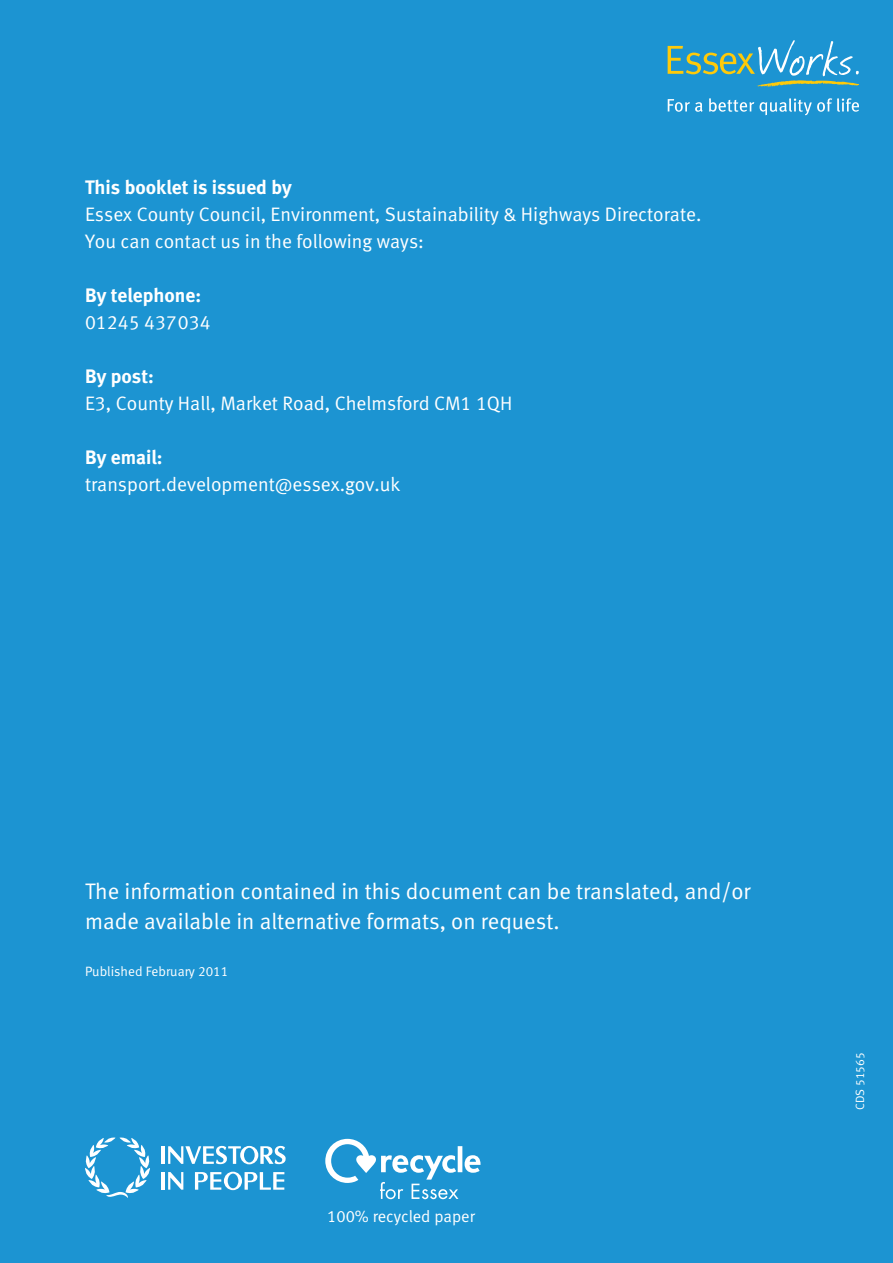
<style>
.page{position:relative;width:893px;height:1263px;background:#1c94d2}
.page>*{position:absolute;margin:0;border:0;box-sizing:border-box;transform-origin:0 0}
.t1{font:22.5px/30px "Meta Normal LF";color:#fff}
.t2{font:19.5px "Meta Normal LF";color:#fff}
.t3{font:19.5px "Meta Bold LF";color:#fff}
.HEADING_1{font:16.5px "Meta Normal LF";color:#fff}
.t4{font:13.5px "Meta Normal LF";color:#fff}
.t5{font:12px "Meta Normal LF";color:#fff}
</style>
<div class="page">
<svg style="left:668px;top:40px;width:191px;height:47px"></svg>
<svg style="left:668px;top:99px;width:35px;height:13px"></svg>
<svg style="left:709px;top:98px;width:150px;height:17px"></svg>
<hr style="left:162px;top:1172px;width:3px;height:18px;background:#fff">
<svg style="left:168px;top:1172px;width:15px;height:18px"></svg>
<svg style="left:195px;top:1172px;width:89px;height:18px"></svg>
<hr style="left:162px;top:1146px;width:3px;height:18px;background:#fff">
<svg style="left:168px;top:1146px;width:118px;height:18px"></svg>
<svg style="left:85px;top:1137px;width:65px;height:61px"></svg>
<svg style="left:325px;top:1139px;width:155px;height:60px"></svg>
<p class="t3" style="left:85px;top:176px;width:208px">This booklet is issued by</p>
<p class="t2" style="left:85px;top:203px;width:618px">Essex County Council, Environment, Sustainability &amp; Highways Directorate.</p>
<p class="t2" style="left:85px;top:230px;width:340px">You can contact us in the following ways:</p>
<p class="t3" style="left:85px;top:284px;width:118px">By telephone:</p>
<p class="t2" style="left:85px;top:311px;width:127px">01245 437034</p>
<p class="t3" style="left:85px;top:365px;width:70px">By post:</p>
<p class="t2" style="left:85px;top:392px;width:429px">E3, County Hall, Market Road, Chelmsford CM1 1QH</p>
<p class="t3" style="left:85px;top:446px;width:79px">By email:</p>
<p class="t2" style="left:85px;top:473px;width:317px">transport.development@essex.gov.uk</p>
<p class="t1" style="left:85px;top:876px;width:667px">The information contained in this document can be translated, and/or made available in alternative formats, on request.</p>
<p class="t4" style="left:85px;top:963px;width:145px">Published February 2011</p>
<p class="HEADING_1" style="left:327px;top:1207px;width:149px">100% recycled paper</p>
<p class="t5" style="left:853px;top:1110px;width:59px;rotate:-90deg">CDS 51565</p>
</div>
